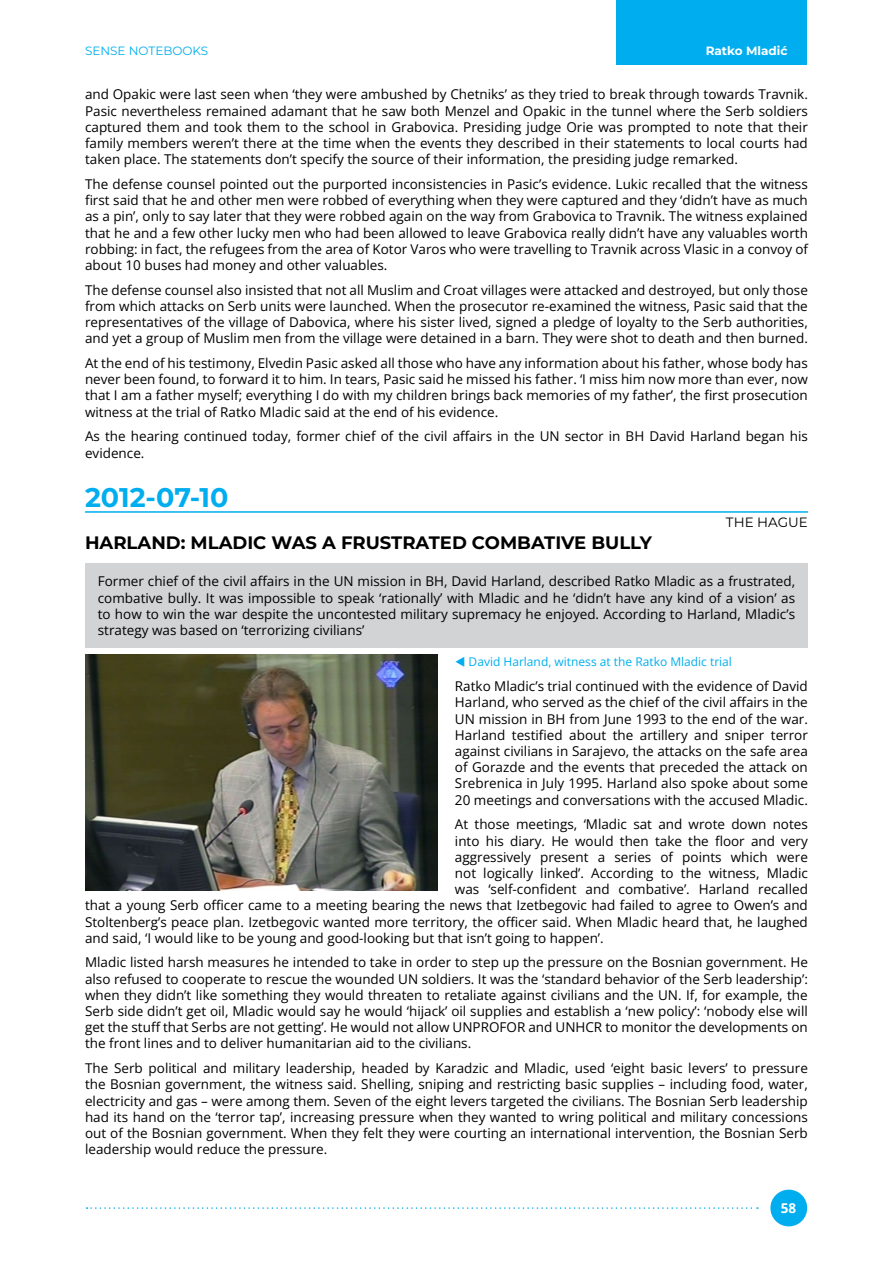
<style>
.page{position:relative;width:893px;height:1263px;background:#fff}
.page>*{position:absolute;margin:0;border:0;box-sizing:border-box;transform-origin:0 0}
.t1{font:700 27px "Montserrat";color:#00aeef}
.t2{font:700 18px "Montserrat";color:#000}
.t3{font:13.5px/16.2px "Open Sans";color:#000;text-align:justify}
.t4{font:13.5px "Montserrat";color:#000}
.t5{font:13.5px "Open Sans";color:#fff}
.t6{font:12px "Open Sans";color:#00aeef}
.t7{font:12px "Montserrat";color:#00aeef}
.t8{font:700 12px "Montserrat";color:#fff}
</style>
<div class="page">
<div style="left:617px;top:0;width:190px;height:65px;background:#00aeef"></div>
<div style="left:770px;top:1189px;width:37px;height:37px;background:#00aeef;border-radius:50%"></div>
<svg style="left:87px;top:1207px;width:671px;height:2px"></svg>
<hr style="left:85px;top:511px;width:723px;height:2px;background:#00aeef">
<div style="left:85px;top:563px;width:723px;height:84px;background:#d1d3d4"></div>
<img style="left:85px;top:655px;width:353px;height:235px">
<p class="t7" style="left:85px;top:43px;width:125px">SENSE NOTEBOOKS</p>
<p class="t8" style="left:706px;top:43px;width:83px">Ratko Mladić</p>
<p class="t3" style="left:85px;top:86px;width:724px">and Opakic were last seen when ‘they were ambushed by Chetniks’ as they tried to break through towards Travnik.<br>Pasic nevertheless remained adamant that he saw both Menzel and Opakic in the tunnel where the Serb soldiers captured them and took them to the school in Grabovica. Presiding judge Orie was prompted to note that their family members weren’t there at the time when the events they described in their statements to local courts had taken place. The statements don’t specify the source of their information, the presiding judge remarked.</p>
<p class="t3" style="left:85px;top:176px;width:724px">The defense counsel pointed out the purported inconsistencies in Pasic’s evidence. Lukic recalled that the witness first said that he and other men were robbed of everything when they were captured and they ‘didn’t have as much as a pin’, only to say later that they were robbed again on the way from Grabovica to Travnik. The witness explained that he and a few other lucky men who had been allowed to leave Grabovica really didn’t have any valuables worth robbing: in fact, the refugees from the area of Kotor Varos who were travelling to Travnik across Vlasic in a convoy of about 10 buses had money and other valuables.</p>
<p class="t3" style="left:85px;top:281px;width:724px">The defense counsel also insisted that not all Muslim and Croat villages were attacked and destroyed, but only those from which attacks on Serb units were launched. When the prosecutor re-examined the witness, Pasic said that the representatives of the village of Dabovica, where his sister lived, signed a pledge of loyalty to the Serb authorities, and yet a group of Muslim men from the village were detained in a barn. They were shot to death and then burned.</p>
<p class="t3" style="left:85px;top:355px;width:724px">At the end of his testimony, Elvedin Pasic asked all those who have any information about his father, whose body has never been found, to forward it to him. In tears, Pasic said he missed his father. ‘I miss him now more than ever, now that I am a father myself; everything I do with my children brings back memories of my father’, the first prosecution witness at the trial of Ratko Mladic said at the end of his evidence.</p>
<p class="t3" style="left:85px;top:428px;width:724px">As the hearing continued today, former chief of the civil affairs in the UN sector in BH David Harland began his evidence.</p>
<h1 class="t1" style="left:85px;top:479px;width:145px">2012-07-10</h1>
<p class="t4" style="left:726px;top:514px;width:83px">THE HAGUE</p>
<h2 class="t2" style="left:85px;top:531px;width:568px">HARLAND: MLADIC WAS A FRUSTRATED COMBATIVE BULLY</h2>
<p class="t3" style="left:98px;top:573px;width:699px">Former chief of the civil affairs in the UN mission in BH, David Harland, described Ratko Mladic as a frustrated, combative bully. It was impossible to speak ‘rationally’ with Mladic and he ‘didn’t have any kind of a vision’ as to how to win the war despite the uncontested military supremacy he enjoyed. According to Harland, Mladic’s strategy was based on ‘terrorizing civilians’</p>
<p class="t6" style="left:469px;top:654px;width:265px">David Harland, witness at the Ratko Mladic trial</p>
<p class="t3" style="left:455px;top:678px;width:355px">Ratko Mladic’s trial continued with the evidence of David Harland, who served as the chief of the civil affairs in the UN mission in BH from June 1993 to the end of the war.<br>Harland testified about the artillery and sniper terror against civilians in Sarajevo, the attacks on the safe area of Gorazde and the events that preceded the attack on Srebrenica in July 1995. Harland also spoke about some 20 meetings and conversations with the accused Mladic.</p>
<p class="t3" style="left:455px;top:816px;width:354px">At those meetings, ‘Mladic sat and wrote down notes</p>
<p class="t3" style="left:455px;top:832px;width:354px">into his diary. He would then take the floor and very</p>
<p class="t3" style="left:455px;top:848px;width:354px">aggressively present a series of points which were</p>
<p class="t3" style="left:455px;top:864px;width:354px">not logically linked’. According to the witness, Mladic</p>
<p class="t3" style="left:455px;top:881px;width:354px">was ‘self-confident and combative’. Harland recalled</p>
<p class="t3" style="left:85px;top:897px;width:724px">that a young Serb officer came to a meeting bearing the news that Izetbegovic had failed to agree to Owen’s and</p>
<p class="t3" style="left:85px;top:913px;width:724px">Stoltenberg’s peace plan. Izetbegovic wanted more territory, the officer said. When Mladic heard that, he laughed</p>
<p class="t3" style="left:85px;top:929px;width:520px">and said, ‘I would like to be young and good-looking but that isn’t going to happen’.</p>
<p class="t3" style="left:85px;top:954px;width:724px">Mladic listed harsh measures he intended to take in order to step up the pressure on the Bosnian government. He also refused to cooperate to rescue the wounded UN soldiers. It was the ‘standard behavior of the Serb leadership’: when they didn’t like something they would threaten to retaliate against civilians and the UN. If, for example, the Serb side didn’t get oil, Mladic would say he would ‘hijack’ oil supplies and establish a ‘new policy’: ‘nobody else will get the stuff that Serbs are not getting’. He would not allow UNPROFOR and UNHCR to monitor the developments on the front lines and to deliver humanitarian aid to the civilians.</p>
<p class="t3" style="left:85px;top:1060px;width:724px">The Serb political and military leadership, headed by Karadzic and Mladic, used ‘eight basic levers’ to pressure the Bosnian government, the witness said. Shelling, sniping and restricting basic supplies – including food, water, electricity and gas – were among them. Seven of the eight levers targeted the civilians. The Bosnian Serb leadership had its hand on the ‘terror tap’, increasing pressure when they wanted to wring political and military concessions out of the Bosnian government. When they felt they were courting an international intervention, the Bosnian Serb leadership would reduce the pressure.</p>
<p class="t5" style="left:781px;top:1199px;width:17px">58</p>
</div>
